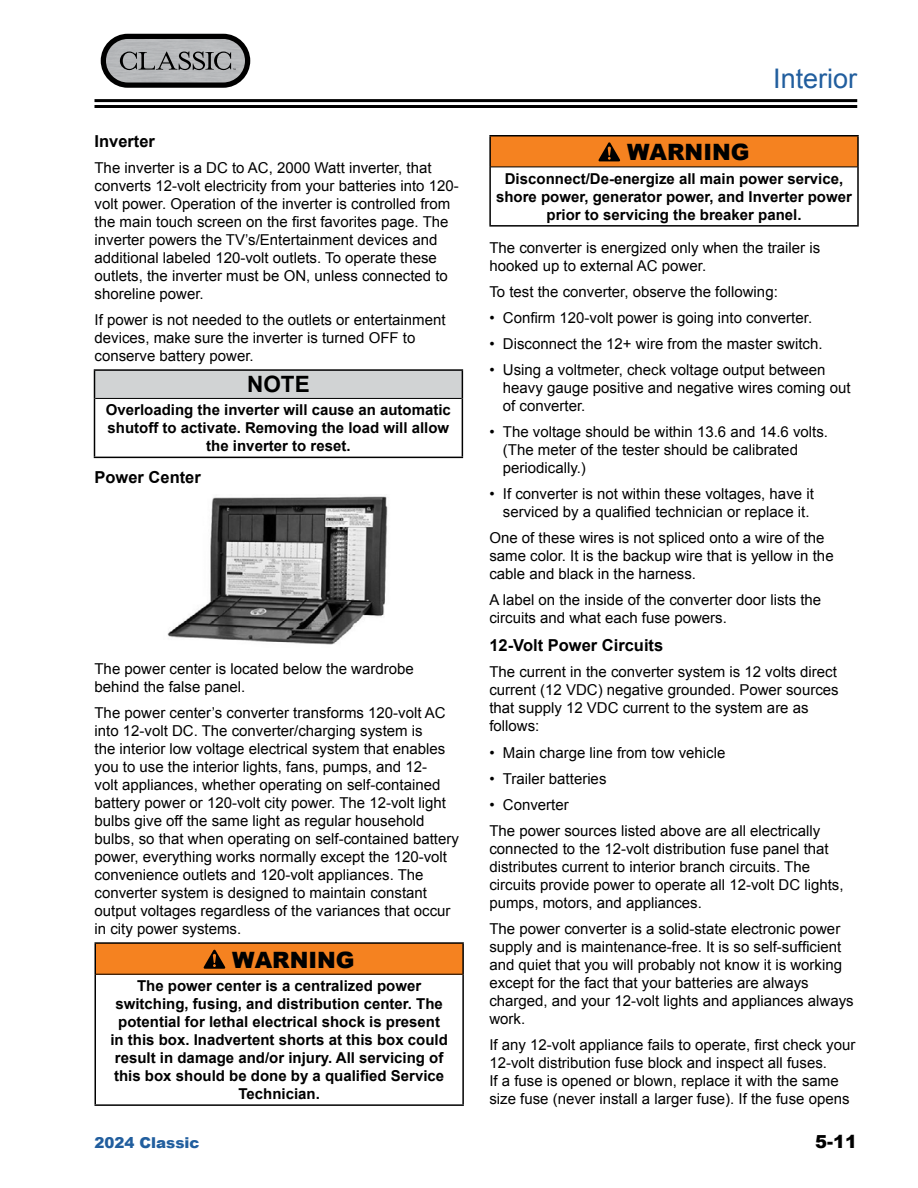
<style>
.page{position:relative;width:918px;height:1188px;background:#fff}
.page>*{position:absolute;margin:0;border:0;box-sizing:border-box;transform-origin:0 0}
.t1{font:27px "Arial";color:#215e9e}
.t2{font:900 22.5px "Arial";color:#000}
.t3{font:700 22.5px "Arial";color:#000}
.t4{font:900 18px "Arial";color:#000}
.t5{font:700 16.5px "Arial";color:#000}
.t6{font:15px/18px "Arial";color:#000}
.t7{font:700 15px/18px "Arial";color:#000;text-align:center}
.t8{font:900 15px "Arial";color:#215e9e}
</style>
<div class="page">
<hr style="left:94px;top:105px;width:763px;height:3px;background:#000">
<hr style="left:94px;top:99px;width:763px;height:3px;background:#000">
<div style="left:101px;top:34px;width:149px;height:54px;background:#000;border-radius:27px"></div>
<img style="left:106px;top:39px;width:139px;height:44px">
<svg style="left:120px;top:51px;width:116px;height:19px;background:#8a8b8d"></svg>
<div style="left:490px;top:136px;width:368px;height:31px;background:#f58220"></div>
<hr style="left:489px;top:135px;width:370px;height:1px;background:#000">
<hr style="left:489px;top:136px;width:2px;height:31px;background:#000">
<hr style="left:857px;top:136px;width:2px;height:31px;background:#000">
<hr style="left:489px;top:167px;width:2px;height:58px;background:#000">
<hr style="left:857px;top:167px;width:2px;height:58px;background:#000">
<hr style="left:489px;top:225px;width:370px;height:2px;background:#000">
<hr style="left:491px;top:167px;width:366px;height:1px;background:#000">
<svg style="left:599px;top:142px;width:21px;height:19px"></svg>
<div style="left:94px;top:370px;width:368px;height:28px;background:#d1d3d4"></div>
<hr style="left:94px;top:369px;width:369px;height:2px;background:#000">
<svg style="left:94px;top:371px;width:1px;height:27px"></svg>
<svg style="left:462px;top:371px;width:1px;height:27px"></svg>
<hr style="left:94px;top:398px;width:1px;height:59px;background:#000">
<hr style="left:462px;top:398px;width:1px;height:59px;background:#000">
<hr style="left:94px;top:457px;width:369px;height:1px;background:#000">
<hr style="left:95px;top:398px;width:367px;height:1px;background:#000">
<img style="left:167px;top:496px;width:221px;height:149px">
<div style="left:95px;top:943px;width:368px;height:31px;background:#f58220"></div>
<hr style="left:94px;top:942px;width:370px;height:2px;background:#000">
<hr style="left:94px;top:944px;width:2px;height:30px;background:#000">
<hr style="left:462px;top:944px;width:2px;height:30px;background:#000">
<hr style="left:94px;top:974px;width:2px;height:130px;background:#000">
<hr style="left:462px;top:974px;width:2px;height:130px;background:#000">
<hr style="left:94px;top:1104px;width:370px;height:2px;background:#000">
<hr style="left:96px;top:974px;width:366px;height:1px;background:#000">
<svg style="left:204px;top:950px;width:21px;height:19px"></svg>
<p class="t5" style="left:94px;top:130px;width:62px">Inverter</p>
<p class="t6" style="left:94px;top:159px;width:366px">The inverter is a DC to AC, 2000 Watt inverter, that converts 12-volt electricity from your batteries into 120- volt power. Operation of the inverter is controlled from the main touch screen on the first favorites page. The inverter powers the TV’s/Entertainment devices and additional labeled 120-volt outlets. To operate these outlets, the inverter must be ON, unless connected to shoreline power.</p>
<p class="t6" style="left:94px;top:311px;width:353px">If power is not needed to the outlets or entertainment devices, make sure the inverter is turned OFF to conserve battery power.</p>
<h2 class="t3" style="left:247px;top:370px;width:64px">NOTE</h2>
<p class="t7" style="left:106px;top:402px;width:347px">Overloading the inverter will cause an automatic shutoff to activate. Removing the load will allow the inverter to reset.</p>
<p class="t5" style="left:94px;top:467px;width:108px">Power Center</p>
<p class="t6" style="left:94px;top:660px;width:321px">The power center is located below the wardrobe behind the false panel.</p>
<p class="t6" style="left:94px;top:704px;width:366px">The power center’s converter transforms 120-volt AC into 12-volt DC. The converter/charging system is<br>the interior low voltage electrical system that enables you to use the interior lights, fans, pumps, and 12-<br>volt appliances, whether operating on self-contained battery power or 120-volt city power. The 12-volt light bulbs give off the same light as regular household bulbs, so that when operating on self-contained battery power, everything works normally except the 120-volt convenience outlets and 120-volt appliances. The converter system is designed to maintain constant output voltages regardless of the variances that occur in city power systems.</p>
<h2 class="t2" style="left:232px;top:943px;width:124px">WARNING</h2>
<p class="t7" style="left:110px;top:977px;width:339px">The power center is a centralized power switching, fusing, and distribution center. The potential for lethal electrical shock is present in this box. Inadvertent shorts at this box could result in damage and/or injury. All servicing of this box should be done by a qualified Service Technician.</p>
<p class="t8" style="left:94px;top:1131px;width:107px">2024 Classic</p>
<h1 class="t1" style="left:773px;top:61px;width:86px">Interior</h1>
<h2 class="t2" style="left:627px;top:136px;width:124px">WARNING</h2>
<p class="t7" style="left:496px;top:170px;width:357px">Disconnect/De-energize all main power service, shore power, generator power, and Inverter power prior to servicing the breaker panel.</p>
<p class="t6" style="left:489px;top:239px;width:332px">The converter is energized only when the trailer is hooked up to external AC power.</p>
<p class="t6" style="left:489px;top:283px;width:290px">To test the converter, observe the following:</p>
<p class="t6" style="left:489px;top:309px;width:324px">• Confirm 120-volt power is going into converter.</p>
<p class="t6" style="left:489px;top:335px;width:332px">• Disconnect the 12+ wire from the master switch.</p>
<p class="t6" style="left:503px;top:361px;width:349px;text-indent:-14px">• Using a voltmeter, check voltage output between heavy gauge positive and negative wires coming out of converter.</p>
<p class="t6" style="left:503px;top:423px;width:324px;text-indent:-14px">• The voltage should be within 13.6 and 14.6 volts. (The meter of the tester should be calibrated periodically. )</p>
<p class="t6" style="left:489px;top:485px;width:326px;text-align:right">• If converter is not within these voltages, have it serviced by a qualified technician or replace it.</p>
<p class="t6" style="left:489px;top:529px;width:346px">One of these wires is not spliced onto a wire of the same color. It is the backup wire that is yellow in the cable and black in the harness.</p>
<p class="t6" style="left:489px;top:591px;width:333px">A label on the inside of the converter door lists the circuits and what each fuse powers.</p>
<p class="t5" style="left:489px;top:635px;width:175px">12-Volt Power Circuits</p>
<p class="t6" style="left:489px;top:663px;width:351px">The current in the converter system is 12 volts direct current (12 VDC) negative grounded. Power sources that supply 12 VDC current to the system are as follows:</p>
<p class="t6" style="left:489px;top:743px;width:238px">• Main charge line from tow vehicle</p>
<p class="t6" style="left:489px;top:770px;width:119px">• Trailer batteries</p>
<p class="t6" style="left:489px;top:792px;width:332px;line-height:26.1px">• Converter<br>The power sources listed above are all electrically</p>
<p class="t6" style="left:489px;top:840px;width:356px">connected to the 12-volt distribution fuse panel that distributes current to interior branch circuits. The circuits provide power to operate all 12-volt DC lights, pumps, motors, and appliances.</p>
<p class="t6" style="left:489px;top:920px;width:366px">The power converter is a solid-state electronic power supply and is maintenance-free. It is so self-sufficient and quiet that you will probably not know it is working except for the fact that your batteries are always charged, and your 12-volt lights and appliances always work.</p>
<p class="t6" style="left:489px;top:1036px;width:367px">If any 12-volt appliance fails to operate, first check your 12-volt distribution fuse block and inspect all fuses.<br>If a fuse is opened or blown, replace it with the same size fuse (never install a larger fuse). If the fuse opens</p>
<p class="t4" style="left:815px;top:1128px;width:44px">5-11</p>
</div>
